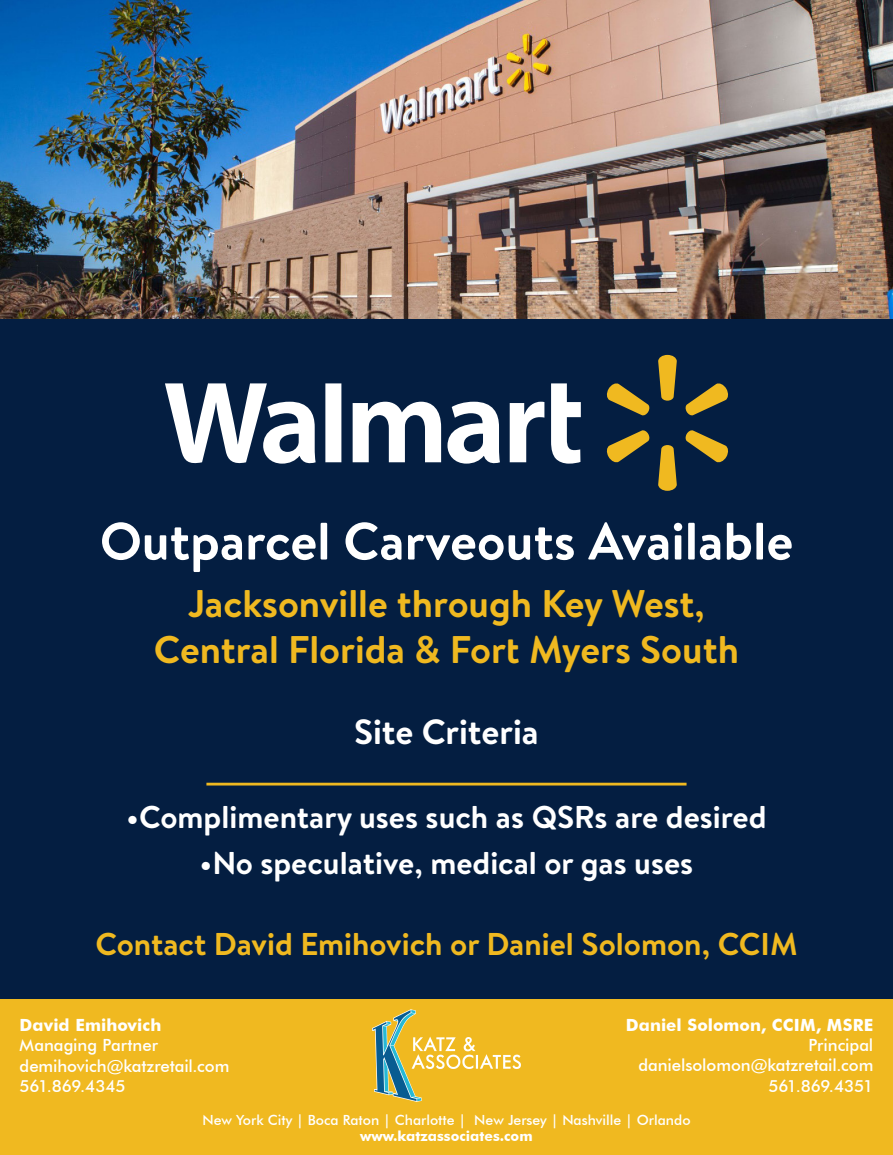
<style>
.page{position:relative;width:893px;height:1155px;background:#fff}
.page>*{position:absolute;margin:0;border:0;box-sizing:border-box;transform-origin:0 0}
.t1{font:700 52.5px "Bogle";color:#fff}
.t2{font:700 38.5px "Bogle";color:#f0b920}
.t3{font:700 35px "Bogle";color:#fff}
.t4{font:700 31.5px "Bogle";color:#fff}
.t5{font:700 31.5px "Bogle";color:#f0b920}
.t6{font:500 16.8px "Futura BT";letter-spacing:-.005em;color:#fff}
.t7{font:700 16.8px "Futura BT";letter-spacing:.005em;color:#fff}
.t8{font:500 14px "Futura BT";color:#fff}
.t9{font:700 14px "Futura BT";color:#fff}
</style>
<div class="page">
<img style="left:0;top:0;width:892px;height:319px">
<div style="left:0;top:319px;width:892px;height:836px;background:#041e41"></div>
<svg style="left:165px;top:383px;width:416px;height:81px"></svg>
<svg style="left:606px;top:355px;width:122px;height:136px"></svg>
<hr style="left:206px;top:783px;width:480px;height:3px;background:#f0b920">
<div style="left:0;top:1000px;width:892px;height:155px;background:#f0b920"></div>
<img style="left:373px;top:1010px;width:147px;height:92px">
<p class="t1" style="left:100px;top:505px;width:695px">Outparcel Carveouts Available</p>
<p class="t2" style="left:188px;top:577px;width:518px">Jacksonville through Key West,</p>
<p class="t2" style="left:154px;top:623px;width:586px">Central Florida &amp; Fort Myers South</p>
<p class="t3" style="left:354px;top:707px;width:186px">Site Criteria</p>
<p class="t4" style="left:126px;top:795px;width:641px">•Complimentary uses such as QSRs are desired</p>
<p class="t4" style="left:200px;top:841px;width:495px">•No speculative, medical or gas uses</p>
<p class="t5" style="left:95px;top:922px;width:703px">Contact David Emihovich or Daniel Solomon, CCIM</p>
<p class="t7" style="left:626px;top:1015px;width:249px">Daniel Solomon, CCIM, MSRE</p>
<p class="t6" style="left:808px;top:1035px;width:66px">Principal</p>
<p class="t6" style="left:638px;top:1055px;width:236px">danielsolomon@katzretail.com</p>
<p class="t6" style="left:768px;top:1075px;width:106px">561.869.4351</p>
<p class="t7" style="left:20px;top:1015px;width:143px">David Emihovich</p>
<p class="t6" style="left:20px;top:1035px;width:140px">Managing Partner</p>
<p class="t6" style="left:20px;top:1055px;width:211px">demihovich@katzretail.com</p>
<p class="t6" style="left:20px;top:1076px;width:107px">561.869.4345</p>
<p class="t8" style="left:202px;top:1111px;width:489px">New York City | Boca Raton | Charlotte | New Jersey | Nashville | Orlando</p>
<p class="t9" style="left:360px;top:1128px;width:174px">www.katzassociates.com</p>
</div>
